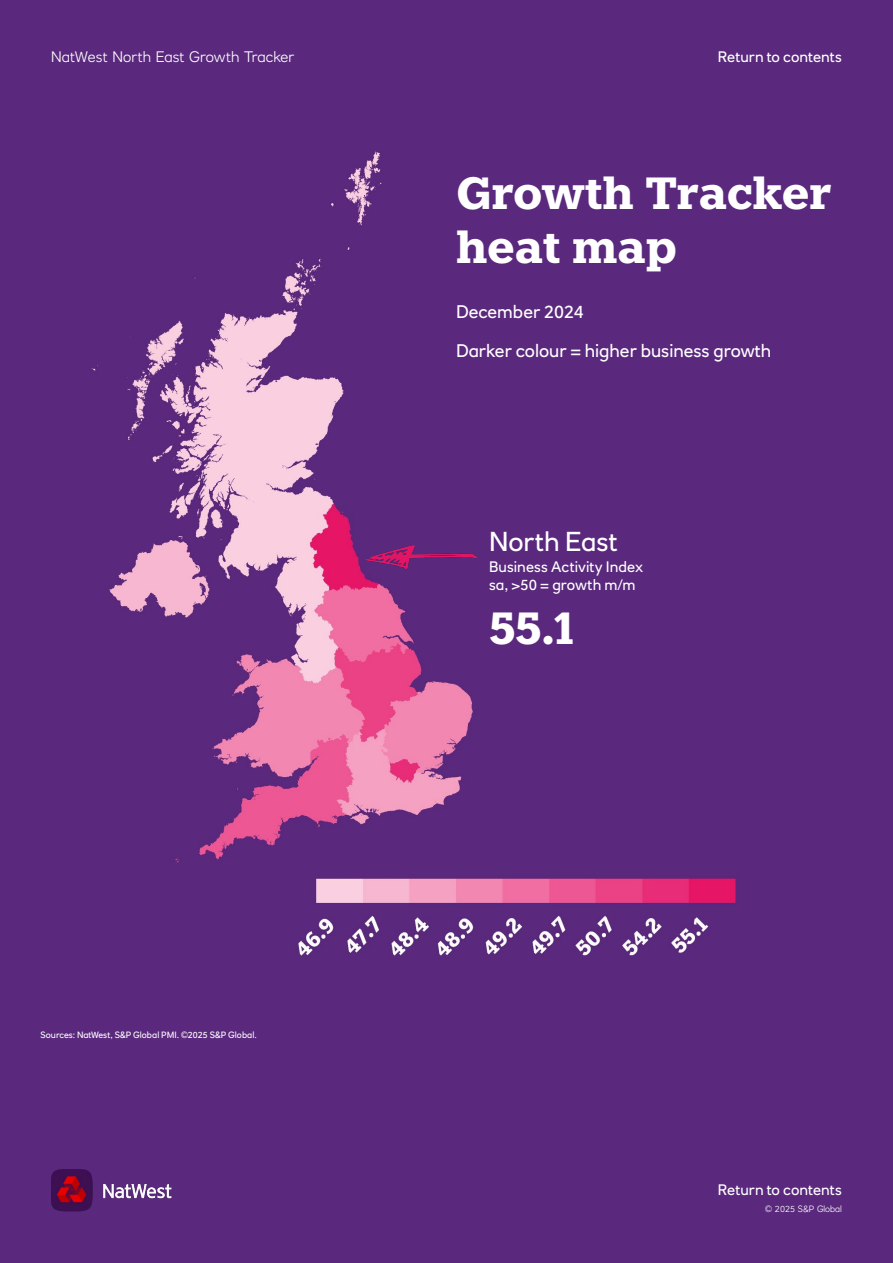
<style>
.page{position:relative;width:893px;height:1263px;background:#5a287d}
.page>*{position:absolute;margin:0;border:0;box-sizing:border-box;transform-origin:0 0}
.Title_rev{font:700 45px/54px "Knile";letter-spacing:-.01em;color:#fff}
.Key_findings_rev{font:27px "RN House Sans";letter-spacing:-.005em;color:#fff}
.Intro_rev{font:18px "RN House Sans";color:#fff}
.t1{font:15px/18px "RN House Sans";letter-spacing:.005em;color:#fff}
.t2{font:300 15px "RN House Sans";color:#fff}
.t3{font:9px "RN House Sans";color:#fff}
.t4{font:300 9px "RN House Sans";color:#fff}
</style>
<div class="page">
<img style="left:51px;top:1169px;width:121px;height:43px">
<img style="left:91px;top:151px;width:646px;height:805px">
<img style="left:255px;top:521px;width:333px;height:72px">
<p class="t2" style="left:51px;top:48px;width:245px">NatWest North East Growth Tracker</p>
<p class="t1" style="left:718px;top:48px;width:126px">Return to contents</p>
<h1 class="Title_rev" style="left:456px;top:166px;width:377px">Growth Tracker heat map</h1>
<p class="Intro_rev" style="left:456px;top:301px;width:129px">December 2024</p>
<p class="Intro_rev" style="left:456px;top:339px;width:317px">Darker colour = higher business growth</p>
<p class="Key_findings_rev" style="left:489px;top:524px;width:130px">North East</p>
<p class="t1" style="left:489px;top:558px;width:156px">Business Activity Index sa, &gt;50 = growth m/m</p>
<p class="t3" style="left:40px;top:1030px;width:218px">Sources: NatWest, S&amp;P Global PMI. ©2025 S&amp;P Global.</p>
<h1 class="Title_rev" style="left:489px;top:601px;width:87px">55.1</h1>
<p class="t1" style="left:718px;top:1180px;width:126px">Return to contents</p>
<p class="t4" style="left:765px;top:1203px;width:78px">© 2025 S&amp;P Global</p>
</div>
